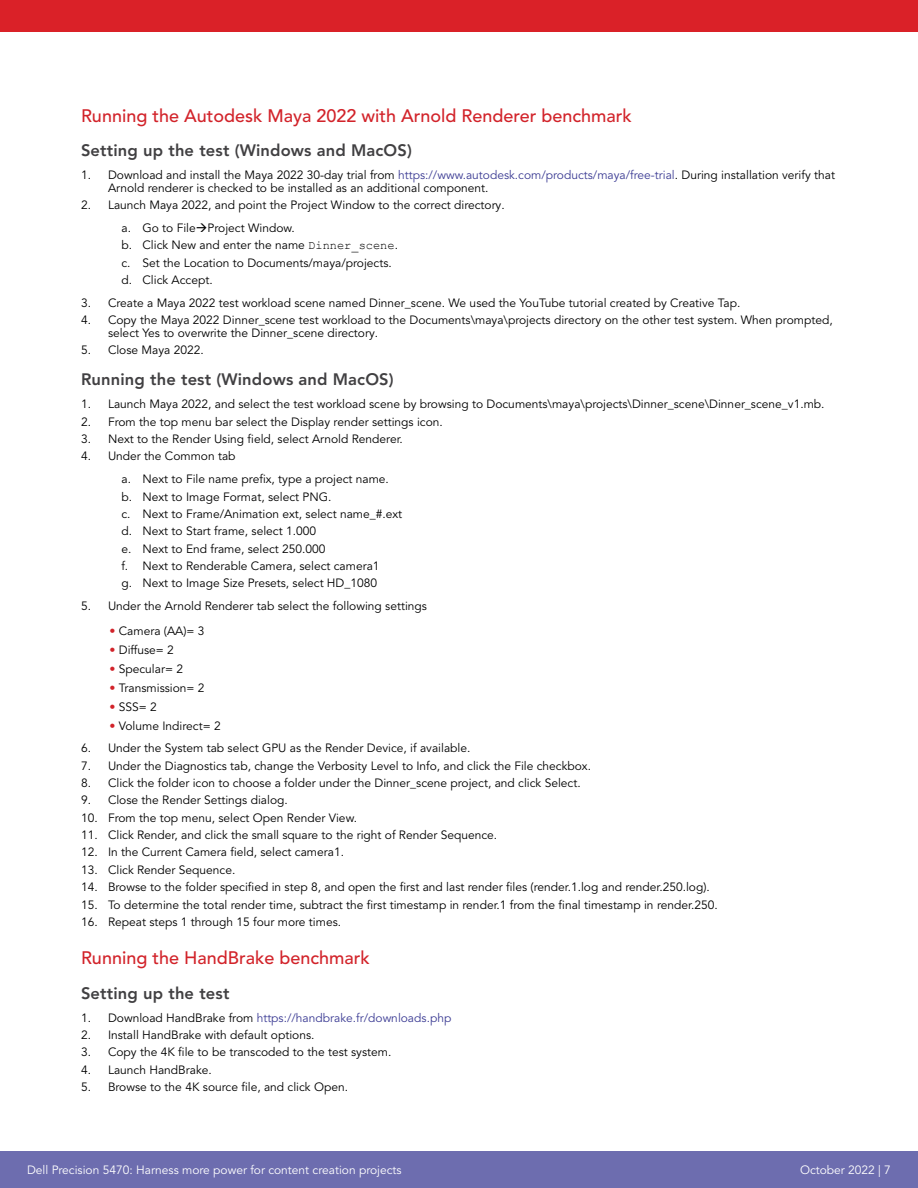
<style>
.page{position:relative;width:918px;height:1188px;background:#fff}
.page>*{position:absolute;margin:0;border:0;box-sizing:border-box;transform-origin:0 0}
.t1{font:500 18px "Avenir LT Pro";color:#d2232a}
.t2{font:800 16.5px "Avenir LT Pro";letter-spacing:.01em;color:#414042}
.t3{font:12px/17.4px "Avenir LT Pro";color:#000}
.t4{font:12px "Avenir LT Pro";color:#fff}
.t5{font:12px "Avenir LT Pro";color:#3c3c94}
.s1{color:#3c3c94}
.s2{font-family:"Courier New"}
.s3{color:#d2232a}
.s4{color:#000}
</style>
<div class="page">
<div style="left:0;top:1151px;width:756px;height:37px;background:#6d6daf"></div>
<div style="left:756px;top:1151px;width:162px;height:37px;background:#6d6daf"></div>
<div style="left:0;top:0;width:918px;height:32px;background:#da2128"></div>
<h1 class="t1" style="left:81px;top:105px;width:552px">Running the Autodesk Maya 2022 with Arnold Renderer benchmark</h1>
<h2 class="t2" style="left:81px;top:141px;width:333px">Setting up the test (Windows and MacOS)</h2>
<p class="t3" style="left:108px;top:169px;width:729px;line-height:12.8px;text-indent:-27px">1. Download and install the Maya 2022 30-day trial from <span class="s1">https://www.autodesk.com/products/maya/free-trial</span>. During installation verify that<br>Arnold renderer is checked to be installed as an additional component.</p>
<p class="t3" style="left:121px;top:194px;width:385px;line-height:22.8px;text-indent:-40px">2. Launch Maya 2022, and point the Project Window to the correct directory. a. Go to File→Project Window.</p>
<p class="t3" style="left:121px;top:237px;width:278px">b. Click New and enter the name <span class="s2">Dinner_scene</span>. c. Set the Location to Documents/maya/projects. d. Click Accept.</p>
<p class="t3" style="left:81px;top:294px;width:661px">3. Create a Maya 2022 test workload scene named Dinner_scene. We used the YouTube tutorial created by Creative Tap.</p>
<p class="t3" style="left:108px;top:314px;width:726px;line-height:12.8px;text-indent:-27px">4. Copy the Maya 2022 Dinner_scene test workload to the Documents\maya\projects directory on the other test system. When prompted, select Yes to overwrite the Dinner_scene directory.</p>
<p class="t3" style="left:81px;top:342px;width:124px">5. Close Maya 2022.</p>
<h2 class="t2" style="left:81px;top:370px;width:314px">Running the test (Windows and MacOS)</h2>
<p class="t3" style="left:81px;top:396px;width:745px">1. Launch Maya 2022, and select the test workload scene by browsing to Documents\maya\projects\Dinner_scene\Dinner_scene_v1.mb.</p>
<p class="t3" style="left:81px;top:413px;width:363px">2. From the top menu bar select the Display render settings icon.</p>
<p class="t3" style="left:81px;top:430px;width:323px">3. Next to the Render Using field, select Arnold Renderer.</p>
<p class="t3" style="left:121px;top:445px;width:269px;line-height:22.8px;text-indent:-40px">4. Under the Common tab<br>a. Next to File name prefix, type a project name.</p>
<p class="t3" style="left:121px;top:488px;width:282px">b. Next to Image Format, select PNG.<br>c. Next to Frame/Animation ext, select name_#.ext d. Next to Start frame, select 1.000<br>e. Next to End frame, select 250.000<br>f. Next to Renderable Camera, select camera1<br>g. Next to Image Size Presets, select HD_1080</p>
<p class="t3" style="left:81px;top:597px;width:348px">5. Under the Arnold Renderer tab select the following settings</p>
<p class="t3" style="left:110px;top:622px;width:97px"><span class="s3">•</span> Camera (AA)= 3</p>
<p class="t3" style="left:110px;top:641px;width:66px"><span class="s3">•</span> Diffuse= 2</p>
<p class="t3" style="left:110px;top:660px;width:75px"><span class="s3">•</span> Specular= 2</p>
<p class="t3" style="left:110px;top:679px;width:97px"><span class="s3">•</span> Transmission= 2</p>
<p class="t3" style="left:110px;top:698px;width:49px"><span class="s3">•</span> SSS= 2</p>
<p class="t3" style="left:110px;top:717px;width:113px"><span class="s3">•</span> Volume Indirect= 2</p>
<p class="t3" style="left:81px;top:740px;width:391px">6. Under the System tab select GPU as the Render Device, if available.</p>
<p class="t3" style="left:81px;top:757px;width:512px">7. Under the Diagnostics tab, change the Verbosity Level to Info, and click the File checkbox.</p>
<p class="t3" style="left:81px;top:775px;width:501px">8. Click the folder icon to choose a folder under the Dinner_scene project, and click Select.</p>
<p class="t3" style="left:81px;top:792px;width:208px">9. Close the Render Settings dialog.</p>
<p class="t3" style="left:81px;top:809px;width:278px">10. From the top menu, select Open Render View.</p>
<p class="t3" style="left:81px;top:827px;width:418px">11. Click Render, and click the small square to the right of Render Sequence.</p>
<p class="t3" style="left:81px;top:844px;width:265px">12. In the Current Camera field, select camera1.</p>
<p class="t3" style="left:81px;top:861px;width:156px">13. Click Render Sequence.</p>
<p class="t3" style="left:81px;top:879px;width:630px">14. Browse to the folder specified in step 8, and open the first and last render files (render.1.log and render.250.log).</p>
<p class="t3" style="left:81px;top:896px;width:638px">15. To determine the total render time, subtract the first timestamp in render.1 from the final timestamp in render.250.</p>
<p class="t3" style="left:81px;top:913px;width:262px">16. Repeat steps 1 through 15 four more times.</p>
<h1 class="t1" style="left:81px;top:947px;width:290px">Running the HandBrake benchmark</h1>
<h2 class="t2" style="left:81px;top:983px;width:150px">Setting up the test</h2>
<p class="t5" style="left:81px;top:1010px;width:372px"><span class="s4">1. Download HandBrake from</span> https://handbrake.fr/downloads.php</p>
<p class="t3" style="left:81px;top:1026px;width:235px">2. Install HandBrake with default options.</p>
<p class="t3" style="left:81px;top:1044px;width:312px">3. Copy the 4K file to be transcoded to the test system.</p>
<p class="t3" style="left:81px;top:1061px;width:132px">4. Launch HandBrake.</p>
<p class="t3" style="left:81px;top:1078px;width:269px">5. Browse to the 4K source file, and click Open.</p>
<p class="t4" style="left:27px;top:1163px;width:376px">Dell Precision 5470: Harness more power for content creation projects</p>
<p class="t4" style="left:800px;top:1163px;width:92px">October 2022 | 7</p>
</div>
